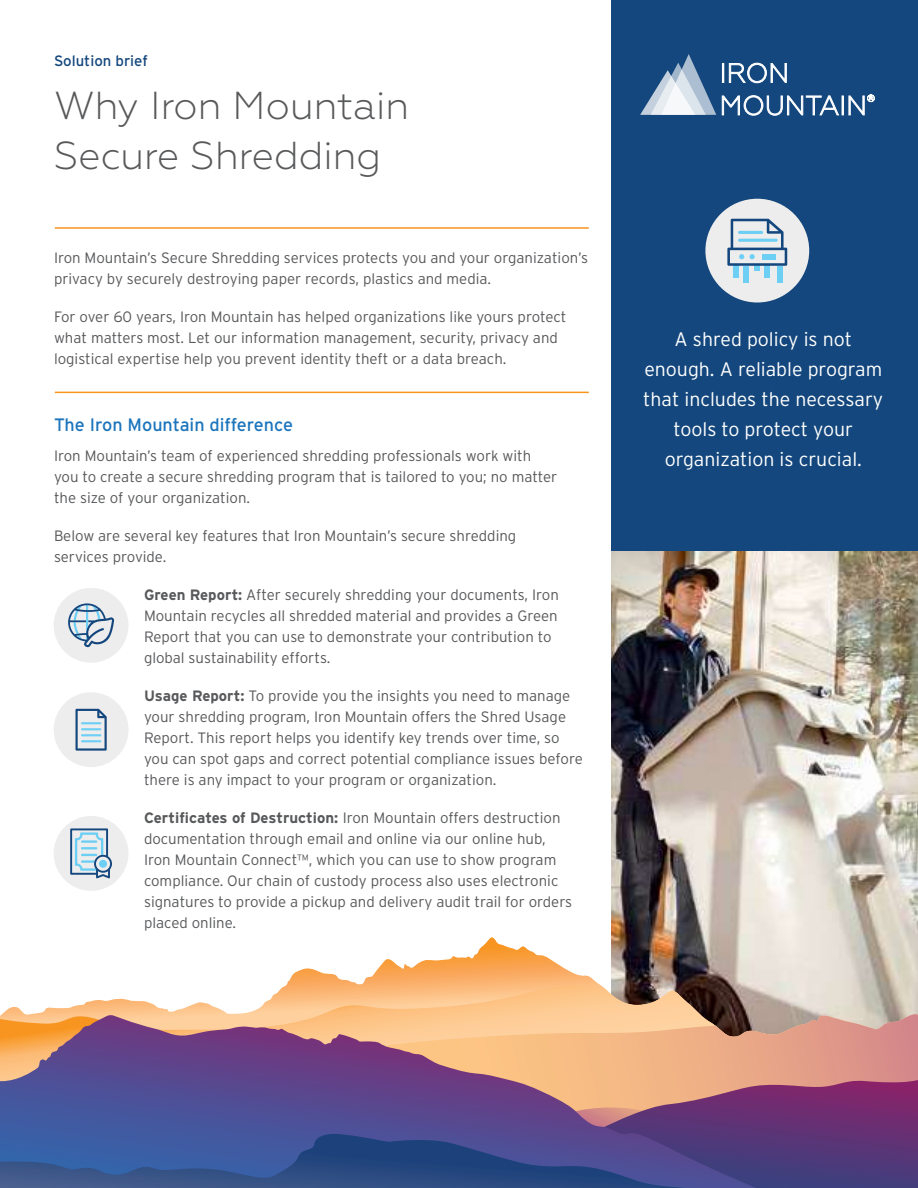
<style>
.page{position:relative;width:918px;height:1188px;background:#fff}
.page>*{position:absolute;margin:0;border:0;box-sizing:border-box;transform-origin:0 0}
.t1{font:300 39px/50.6px "Geometria";color:#58595b}
.t2{font:300 19.5px/30px "Interstate";color:#fff;text-align:center}
.t3{font:18px "Interstate";color:#1c75bc}
.t4{font:300 15px/21px "Interstate";color:#58595b}
.t5{font:15px "Interstate";color:#14477d}
.s1{font-weight:700}
</style>
<div class="page">
<div style="left:611px;top:0;width:307px;height:551px;background:#14477d"></div>
<img style="left:611px;top:551px;width:307px;height:386px">
<svg style="left:286px;top:937px;width:632px;height:77px"></svg>
<svg style="left:1px;top:985px;width:726px;height:30px"></svg>
<svg style="left:368px;top:1014px;width:550px;height:65px"></svg>
<svg style="left:0;top:1015px;width:756px;height:64px"></svg>
<svg style="left:0;top:1079px;width:918px;height:109px"></svg>
<svg style="left:722px;top:63px;width:65px;height:20px"></svg>
<svg style="left:722px;top:95px;width:152px;height:20px"></svg>
<svg style="left:640px;top:54px;width:76px;height:61px"></svg>
<hr style="left:55px;top:227px;width:534px;height:2px;background:#f8951d">
<hr style="left:55px;top:392px;width:534px;height:1px;background:#f8951d">
<div style="left:54px;top:588px;width:75px;height:75px;background:#ededed;border-radius:50%"></div>
<svg style="left:68px;top:603px;width:46px;height:44px"></svg>
<div style="left:54px;top:692px;width:75px;height:75px;background:#ededed;border-radius:50%"></div>
<svg style="left:75px;top:709px;width:32px;height:42px"></svg>
<hr style="left:81px;top:740px;width:20px;height:2px;background:#6ecff5">
<hr style="left:81px;top:734px;width:20px;height:2px;background:#6ecff5">
<hr style="left:81px;top:728px;width:20px;height:2px;background:#6ecff5">
<hr style="left:81px;top:722px;width:20px;height:2px;background:#6ecff5">
<div style="left:54px;top:816px;width:75px;height:75px;background:#ededed;border-radius:50%"></div>
<svg style="left:70px;top:828px;width:42px;height:50px"></svg>
<div style="left:705px;top:199px;width:104px;height:104px;background:#ededed;border-radius:50%"></div>
<div style="left:778px;top:266px;width:5px;height:17px;background:#6ecff5"></div>
<div style="left:733px;top:266px;width:5px;height:12px;background:#6ecff5"></div>
<div style="left:743px;top:266px;width:6px;height:17px;background:#6ecff5"></div>
<div style="left:764px;top:266px;width:6px;height:12px;background:#6ecff5"></div>
<svg style="left:727px;top:219px;width:60px;height:52px"></svg>
<div style="left:763px;top:254px;width:13px;height:5px;background:#6ecff5"></div>
<hr style="left:738px;top:231px;width:25px;height:3px;background:#6ecff5;border-radius:2px">
<hr style="left:738px;top:239px;width:40px;height:3px;background:#6ecff5;border-radius:2px">
<p class="t5" style="left:54px;top:52px;width:95px">Solution brief</p>
<h1 class="t1" style="left:54px;top:80px;width:357px">Why Iron Mountain<br>Secure Shredding</h1>
<p class="t4" style="left:54px;top:247px;width:536px">Iron Mountain’s Secure Shredding services protects you and your organization’s privacy by securely destroying paper records, plastics and media.</p>
<p class="t4" style="left:54px;top:306px;width:514px">For over 60 years, Iron Mountain has helped organizations like yours protect what matters most. Let our information management, security, privacy and logistical expertise help you prevent identity theft or a data breach.</p>
<p class="t3" style="left:54px;top:415px;width:241px">The Iron Mountain difference</p>
<p class="t4" style="left:54px;top:445px;width:505px">Iron Mountain’s team of experienced shredding professionals work with you to create a secure shredding program that is tailored to you; no matter the size of your organization.</p>
<p class="t4" style="left:54px;top:525px;width:464px">Below are several key features that Iron Mountain’s secure shredding services provide.</p>
<p class="t4" style="left:144px;top:584px;width:416px"><span class="s1">Green Report:</span> After securely shredding your documents, Iron Mountain recycles all shredded material and provides a Green Report that you can use to demonstrate your contribution to global sustainability efforts.</p>
<p class="t4" style="left:144px;top:685px;width:440px"><span class="s1">Usage Report:</span> To provide you the insights you need to manage your shredding program, Iron Mountain offers the Shred Usage Report. This report helps you identify key trends over time, so you can spot gaps and correct potential compliance issues before there is any impact to your program or organization.</p>
<p class="t4" style="left:144px;top:807px;width:430px"><span class="s1">Certificates of Destruction:</span> Iron Mountain offers destruction documentation through email and online via our online hub, Iron Mountain Connect™, which you can use to show program compliance. Our chain of custody process also uses electronic signatures to provide a pickup and delivery audit trail for orders placed online.</p>
<h2 class="t2" style="left:643px;top:324px;width:241px">A shred policy is not enough. A reliable program that includes the necessary tools to protect your organization is crucial.</h2>
</div>
